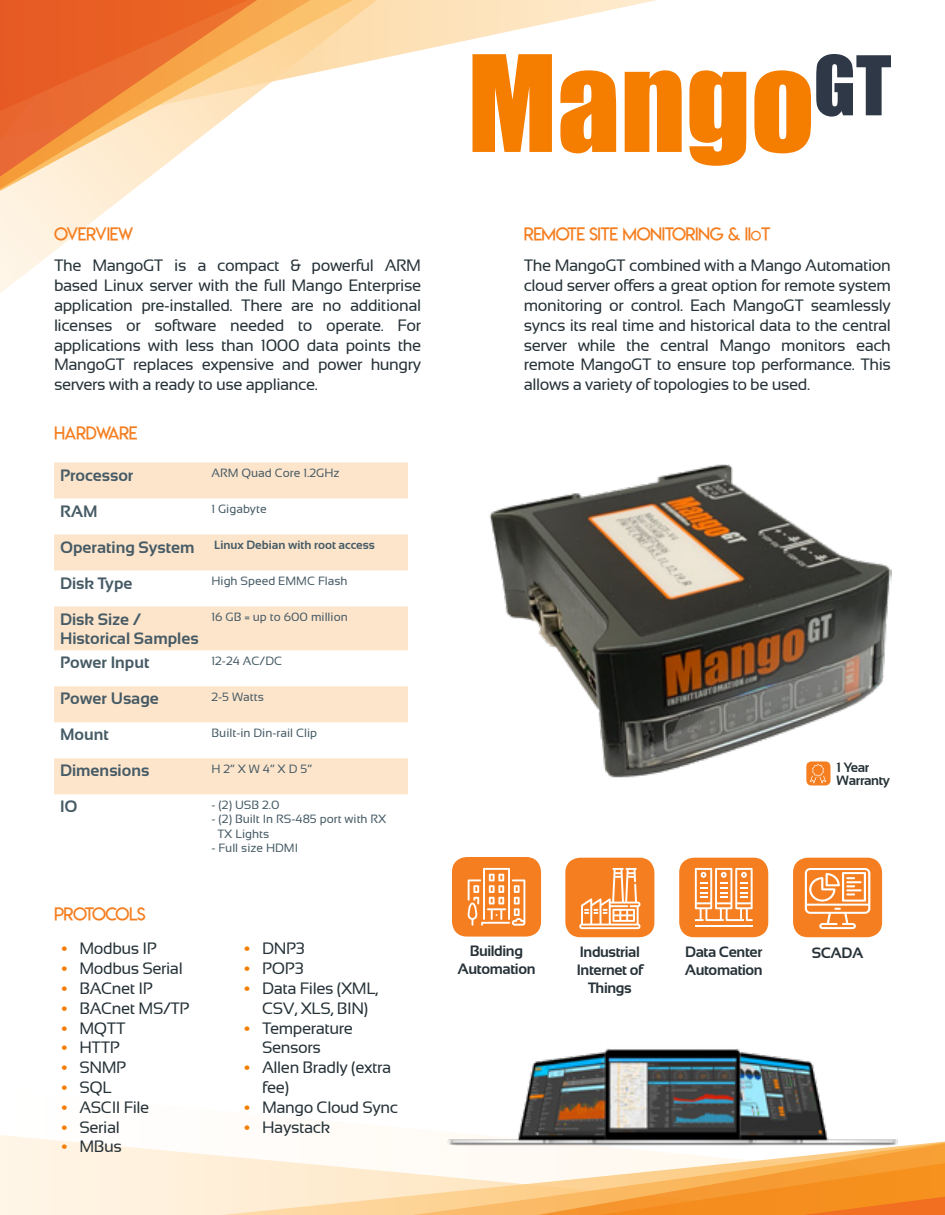
<style>
.page{position:relative;width:945px;height:1215px;background:#fff}
.page>*{position:absolute;margin:0;border:0;box-sizing:border-box;transform-origin:0 0}
.t1{font:18px "Lemon Milklight";letter-spacing:-.025em;color:#f57e20}
.t2{font:16.5px/19.8px "Sansation";letter-spacing:-.025em;color:#263238;text-align:justify}
.t3{font:700 16.5px/19.8px "Sansation";color:#465b65}
.t4{font:700 15px/18px "Sansation";letter-spacing:-.025em;color:#263238;text-align:center}
.t5{font:700 13.5px/13.5px "Sansation";letter-spacing:-.025em;color:#263238}
.t6{font:12px/14.4px "Sansation";color:#465b65}
.t7{font:700 12px "Sansation";color:#465b65}
.s1{font-family:"Dosis";font-weight:700;font-size:18px;color:#f57d00}
.s2{font-size:13.5px}
</style>
<div class="page">
<svg style="left:0;top:1139px;width:945px;height:76px"></svg>
<svg style="left:0;top:248px;width:58px;height:45px"></svg>
<svg style="left:0;top:0;width:788px;height:244px"></svg>
<img style="left:489px;top:464px;width:402px;height:316px">
<svg style="left:54px;top:462px;width:354px;height:332px;fill:#fde5cc"></svg>
<div style="left:806px;top:761px;width:24px;height:24px;background:#f57e20;border-radius:5px"></div>
<div style="left:565px;top:858px;width:89px;height:79px;background:#f57e20;border-radius:15px"></div>
<div style="left:452px;top:857px;width:89px;height:80px;background:#f57e20;border-radius:15px"></div>
<div style="left:679px;top:858px;width:89px;height:79px;background:#f57e20;border-radius:15px"></div>
<div style="left:793px;top:858px;width:89px;height:79px;background:#f57e20;border-radius:15px"></div>
<svg style="left:468px;top:868px;width:57px;height:58px"></svg>
<hr style="left:695px;top:925px;width:58px;height:2px;background:#fff">
<svg style="left:695px;top:868px;width:58px;height:53px"></svg>
<svg style="left:579px;top:868px;width:61px;height:61px"></svg>
<svg style="left:805px;top:868px;width:65px;height:61px"></svg>
<svg style="left:810px;top:764px;width:16px;height:19px"></svg>
<img style="left:430px;top:1048px;width:480px;height:113px">
<svg style="left:473px;top:54px;width:79px;height:98px;background:#f68c1e"></svg>
<svg style="left:560px;top:70px;width:56px;height:83px"></svg>
<svg style="left:625px;top:70px;width:57px;height:82px;background:#f68f25"></svg>
<svg style="left:689px;top:70px;width:57px;height:96px;background:#f6932c"></svg>
<svg style="left:754px;top:54px;width:137px;height:99px"></svg>
<p class="t1" style="left:54px;top:223px;width:81px">OVERVIEW</p>
<p class="t2" style="left:54px;top:256px;width:369px">The MangoGT is a compact &amp; powerful ARM based Linux server with the full Mango Enterprise application pre-installed. There are no additional licenses or software needed to operate. For applications with less than 1000 data points the MangoGT replaces expensive and power hungry servers with a ready to use appliance.</p>
<p class="t1" style="left:54px;top:422px;width:85px">HARDWARE</p>
<p class="t3" style="left:60px;top:465px;width:75px">Processor</p>
<p class="t6" style="left:212px;top:466px;width:130px">ARM Quad Core 1.2GHz</p>
<p class="t3" style="left:60px;top:501px;width:39px">RAM</p>
<p class="t6" style="left:212px;top:502px;width:57px">1 Gigabyte</p>
<p class="t3" style="left:60px;top:537px;width:136px">Operating System</p>
<p class="t7" style="left:214px;top:538px;width:162px">Linux Debian with root access</p>
<p class="t3" style="left:60px;top:573px;width:74px">Disk Type</p>
<p class="t6" style="left:212px;top:574px;width:138px">High Speed EMMC Flash</p>
<p class="t3" style="left:60px;top:609px;width:140px">Disk Size /<br>Historical Samples</p>
<p class="t6" style="left:212px;top:610px;width:138px">16 GB = up to 600 million</p>
<p class="t3" style="left:60px;top:653px;width:91px">Power Input</p>
<p class="t6" style="left:212px;top:654px;width:72px">12-24 AC/DC</p>
<p class="t3" style="left:60px;top:689px;width:101px">Power Usage</p>
<p class="t6" style="left:212px;top:690px;width:54px">2-5 Watts</p>
<p class="t3" style="left:60px;top:725px;width:50px">Mount</p>
<p class="t6" style="left:212px;top:726px;width:107px">Built-in Din-rail Clip</p>
<p class="t3" style="left:60px;top:761px;width:91px">Dimensions</p>
<p class="t6" style="left:212px;top:762px;width:102px">H 2” X W 4” X D 5”</p>
<p class="t3" style="left:60px;top:797px;width:19px">IO</p>
<p class="t6" style="left:212px;top:798px;width:70px">- (2) USB 2.0</p>
<p class="t6" style="left:217px;top:812px;width:171px;text-indent:-6px">- (2) Built In RS-485 port with RX<br>TX Lights</p>
<p class="t6" style="left:212px;top:841px;width:88px">- Full size HDMI</p>
<p class="t1" style="left:54px;top:903px;width:93px">PROTOCOLS</p>
<p class="t2" style="left:62px;top:939px;width:97px"><span class="s1">•</span> Modbus IP</p>
<p class="t2" style="left:62px;top:959px;width:123px"><span class="s1">•</span> Modbus Serial</p>
<p class="t2" style="left:62px;top:978px;width:93px"><span class="s1">•</span> BACnet IP</p>
<p class="t2" style="left:62px;top:998px;width:130px"><span class="s1">•</span> BACnet MS/TP</p>
<p class="t2" style="left:62px;top:1018px;width:66px"><span class="s1">•</span> MQTT</p>
<p class="t2" style="left:62px;top:1038px;width:60px"><span class="s1">•</span> HTTP</p>
<p class="t2" style="left:62px;top:1058px;width:66px"><span class="s1">•</span> SNMP</p>
<p class="t2" style="left:62px;top:1077px;width:52px"><span class="s1">•</span> SQL</p>
<p class="t2" style="left:62px;top:1097px;width:89px"><span class="s1">•</span> ASCII File</p>
<p class="t2" style="left:62px;top:1117px;width:60px"><span class="s1">•</span> Serial</p>
<p class="t2" style="left:62px;top:1137px;width:62px"><span class="s1">•</span> MBus</p>
<p class="t2" style="left:244px;top:939px;width:62px"><span class="s1">•</span> DNP3</p>
<p class="t2" style="left:244px;top:959px;width:61px"><span class="s1">•</span> POP3</p>
<p class="t2" style="left:244px;top:978px;width:136px;text-align:center"><span class="s1">•</span> Data Files (XML,<br>CSV, XLS, BIN)</p>
<p class="t2" style="left:262px;top:1018px;width:92px;text-indent:-18px"><span class="s1">•</span> Temperature<br>Sensors</p>
<p class="t2" style="left:262px;top:1058px;width:131px;text-indent:-18px"><span class="s1">•</span> Allen Bradly (extra fee)</p>
<p class="t2" style="left:244px;top:1097px;width:155px"><span class="s1">•</span> Mango Cloud Sync</p>
<p class="t2" style="left:244px;top:1117px;width:88px"><span class="s1">•</span> Haystack</p>
<p class="t1" style="left:524px;top:223px;width:248px">REMOTE SITE MONITORING &amp; II<span class="s2">O</span>T</p>
<p class="t2" style="left:524px;top:256px;width:369px">The MangoGT combined with a Mango Automation cloud server offers a great option for remote system monitoring or control. Each MangoGT seamlessly syncs its real time and historical data to the central server while the central Mango monitors each remote MangoGT to ensure top performance. This allows a variety of topologies to be used.</p>
<p class="t5" style="left:837px;top:760px;width:55px">1 Year<br>Warranty</p>
<p class="t4" style="left:457px;top:942px;width:80px">Building<br>Automation</p>
<p class="t4" style="left:685px;top:943px;width:80px;text-align:left">Data Center<br>Automation</p>
<p class="t4" style="left:577px;top:943px;width:68px">Industrial<br>Internet of<br>Things</p>
<p class="t4" style="left:812px;top:944px;width:53px">SCADA</p>
</div>
